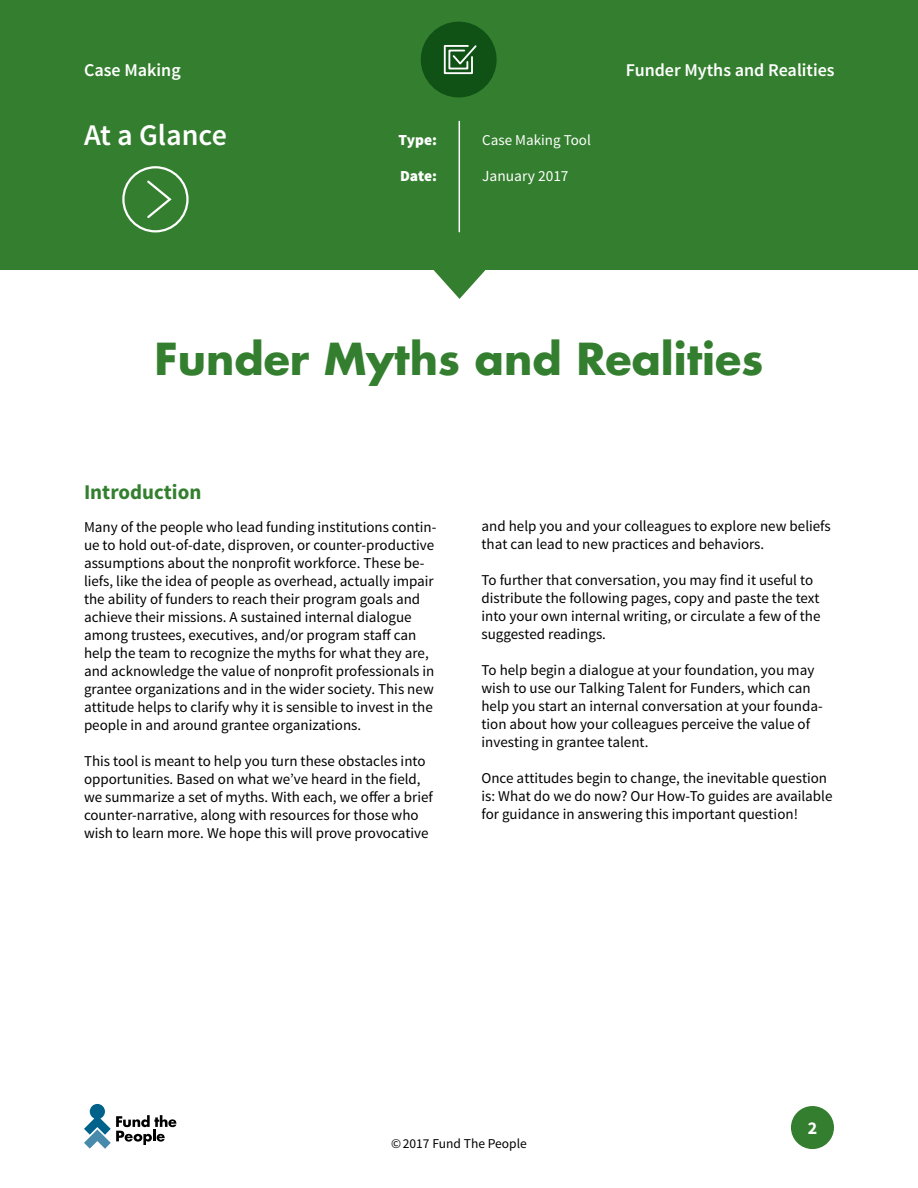
<style>
.page{position:relative;width:918px;height:1188px;background:#fff}
.page>*{position:absolute;margin:0;border:0;box-sizing:border-box;transform-origin:0 0}
.t1{font:700 42.9px "Futura Std";color:#347f2f}
.t2{font:600 30px "Source Sans Pro";color:#fff}
.t3{font:700 21px "Source Sans Pro";color:#347f2f}
.t4{font:600 18px "Source Sans Pro";color:#fff}
.t5{font:700 18px "Source Sans Pro";color:#fff}
.t6{font:15.3px "Source Sans Pro";color:#fff}
.t7{font:900 15.3px "Source Sans Pro";color:#fff}
.t8{font:15px/18px "Source Sans Pro";color:#000}
.t9{font:15px "Source Sans Pro";color:#fff}
.t10{font:13.5px "Source Sans Pro";color:#000}
</style>
<div class="page">
<div style="left:791px;top:1106px;width:43px;height:43px;background:#347f2f;border-radius:50%"></div>
<svg style="left:84px;top:1104px;width:92px;height:45px"></svg>
<div style="left:0;top:0;width:918px;height:119px;background:#347f2f"></div>
<div style="left:0;top:119px;width:918px;height:151px;background:#347f2f"></div>
<svg style="left:417px;top:252px;width:85px;height:47px"></svg>
<div style="left:421px;top:22px;width:76px;height:75px;background:#105215;border-radius:50%"></div>
<svg style="left:443px;top:45px;width:34px;height:30px"></svg>
<svg style="left:145px;top:179px;width:28px;height:41px"></svg>
<div style="left:122px;top:166px;width:67px;height:66px;border:2px solid #fff;border-radius:50%"></div>
<hr style="left:459px;top:121px;width:1px;height:111px;background:#fff">
<p class="t4" style="left:84px;top:58px;width:98px">Case Making</p>
<p class="t4" style="left:626px;top:58px;width:210px">Funder Myths and Realities</p>
<h2 class="t2" style="left:84px;top:116px;width:144px">At a Glance</h2>
<p class="t7" style="left:399px;top:130px;width:40px">Type:</p>
<p class="t7" style="left:400px;top:166px;width:39px">Date:</p>
<p class="t9" style="left:482px;top:131px;width:110px">Case Making Tool</p>
<p class="t6" style="left:482px;top:166px;width:88px">January 2017</p>
<h1 class="t1" style="left:155px;top:331px;width:610px">Funder Myths and Realities</h1>
<h3 class="t3" style="left:84px;top:478px;width:119px">Introduction</h3>
<p class="t8" style="left:84px;top:518px;width:354px">Many of the people who lead funding institutions contin&shy;ue to hold out-of-date, disproven, or counter-productive assumptions about the nonprofit workforce. These be&shy;liefs, like the idea of people as overhead, actually impair the ability of funders to reach their program goals and achieve their missions. A sustained internal dialogue among trustees, executives, and/or program staff can help the team to recognize the myths for what they are, and acknowledge the value of nonprofit professionals in grantee organizations and in the wider society. This new attitude helps to clarify why it is sensible to invest in the people in and around grantee organizations.</p>
<p class="t8" style="left:84px;top:752px;width:350px">This tool is meant to help you turn these obstacles into opportunities. Based on what we’ve heard in the field, we summarize a set of myths. With each, we offer a brief counter-narrative, along with resources for those who wish to learn more. We hope this will prove provocative</p>
<p class="t8" style="left:482px;top:517px;width:351px">and help you and your colleagues to explore new beliefs that can lead to new practices and behaviors.</p>
<p class="t8" style="left:482px;top:571px;width:340px">To further that conversation, you may find it useful to distribute the following pages, copy and paste the text into your own internal writing, or circulate a few of the suggested readings.</p>
<p class="t8" style="left:482px;top:661px;width:343px">To help begin a dialogue at your foundation, you may wish to use our Talking Talent for Funders, which can help you start an internal conversation at your founda&shy;tion about how your colleagues perceive the value of investing in grantee talent.</p>
<p class="t8" style="left:482px;top:769px;width:353px">Once attitudes begin to change, the inevitable question is: What do we do now? Our How-To guides are available for guidance in answering this important question!</p>
<p class="t5" style="left:808px;top:1117px;width:11px">2</p>
<p class="t10" style="left:391px;top:1135px;width:137px">©2017 Fund The People</p>
</div>
